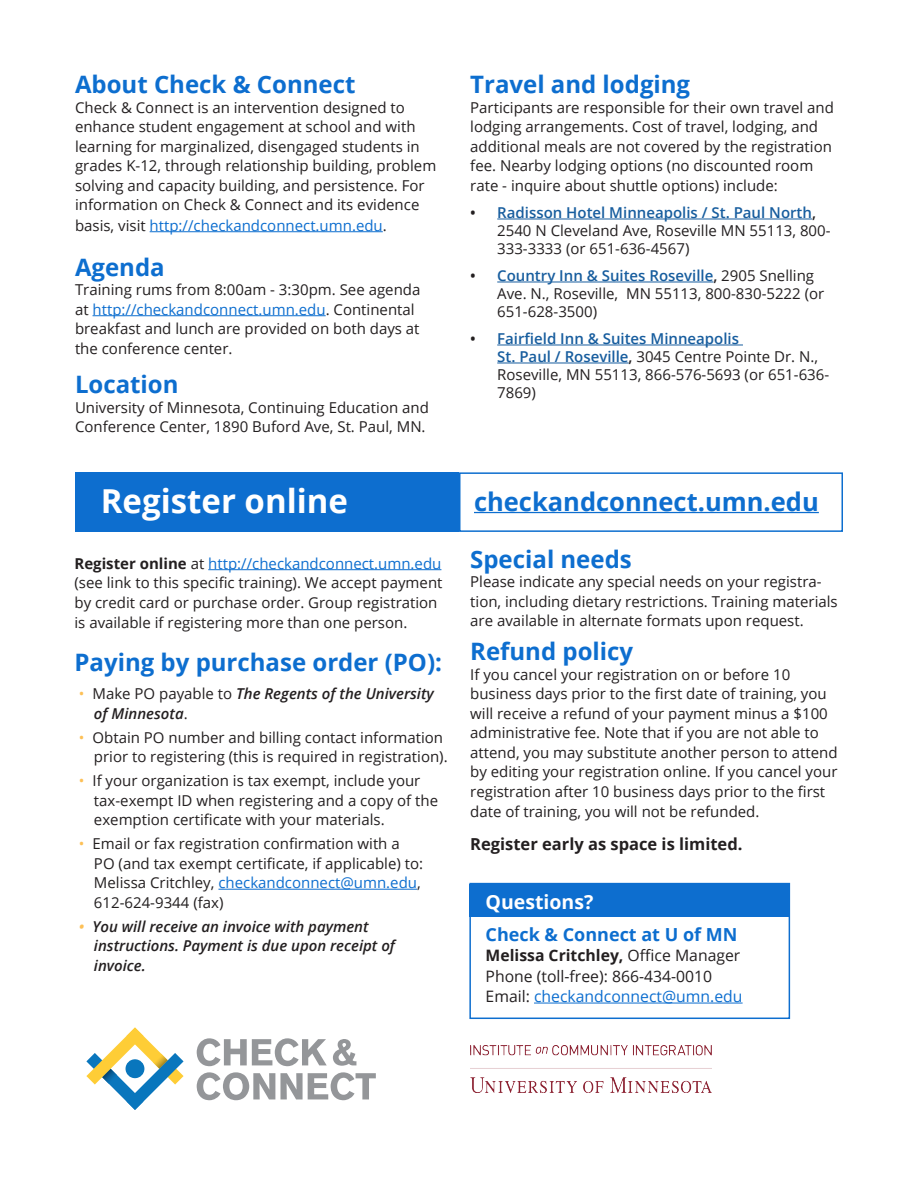
<style>
.page{position:relative;width:918px;height:1188px;background:#fff}
.page>*{position:absolute;margin:0;border:0;box-sizing:border-box;transform-origin:0 0}
.Heading_03{font:700 33px "Open Sans";color:#fff}
.Body_text{font:700 25.5px "Open Sans";color:#0d6ecf}
.Heading_03-2{font:700 24px "Open Sans";color:#0d6ecf}
.Body_text-2{font:700 19.5px "Open Sans";color:#fff}
.Body_text-3{font:700 18px "Open Sans";color:#0d6ecf}
.Body_text-4{font:700 16.5px "Open Sans";color:#231f20}
.Body_text-5{font:15.75px/20.2px "Open Sans";color:#231f20}
.Body_text-6{font:15px/19.6px "Open Sans";color:#231f20}
.Heading_03-3{font:15px/19.5px "Open Sans";color:#231f20}
.t1{font:italic 600 15px/19.5px "Open Sans";color:#231f20}
.s1{color:#0d6ecf}
.s2{font-weight:600}
.s3{font-weight:600;color:#175d9e}
.s4{font-weight:700}
.s5{font-weight:400;font-style:normal;color:#fdc056}
.s6{font-weight:400;font-style:normal}
.s7{color:#fdc056}
</style>
<div class="page">
<hr style="left:150px;top:231px;width:233px;height:1px;background:#0d6ecf">
<hr style="left:93px;top:315px;width:233px;height:1px;background:#0d6ecf">
<hr style="left:497px;top:219px;width:315px;height:1px;background:#175d9e">
<hr style="left:497px;top:282px;width:216px;height:1px;background:#175d9e">
<hr style="left:497px;top:345px;width:246px;height:1px;background:#175d9e">
<hr style="left:497px;top:363px;width:132px;height:1px;background:#175d9e">
<hr style="left:208px;top:569px;width:233px;height:1px;background:#0d6ecf">
<hr style="left:218px;top:889px;width:199px;height:1px;background:#0d6ecf">
<svg style="left:459px;top:472px;width:384px;height:60px"></svg>
<hr style="left:474px;top:512px;width:345px;height:1px;background:#0d6ecf">
<div style="left:76px;top:472px;width:383px;height:60px;background:#0d6ecf"></div>
<div style="left:469px;top:883px;width:321px;height:136px;background:#fff;border:2px solid #0d6ecf"></div>
<div style="left:469px;top:884px;width:320px;height:33px;background:#0d6ecf"></div>
<hr style="left:534px;top:1003px;width:209px;height:1px;background:#0d6ecf">
<svg style="left:197px;top:1038px;width:130px;height:28px"></svg>
<svg style="left:333px;top:1039px;width:23px;height:27px"></svg>
<svg style="left:197px;top:1072px;width:179px;height:28px"></svg>
<svg style="left:86px;top:1028px;width:98px;height:82px"></svg>
<img style="left:470px;top:1045px;width:241px;height:47px">
<p class="Heading_03-2" style="left:75px;top:68px;width:282px">About Check &amp; Connect</p>
<p class="Body_text-6" style="left:75px;top:97px;width:363px">Check &amp; Connect is an intervention designed to enhance student engagement at school and with learning for marginalized, disengaged students in grades K-12, through relationship building, problem solving and capacity building, and persistence. For information on Check &amp; Connect and its evidence basis, visit <span class="s1">http://checkandconnect.umn.edu</span>.</p>
<p class="Heading_03-2" style="left:75px;top:250px;width:91px">Agenda</p>
<p class="Body_text-6" style="left:75px;top:279px;width:347px">Training rums from 8:00am - 3:30pm. See agenda at <span class="s1">http://checkandconnect.umn.edu</span>. Continental breakfast and lunch are provided on both days at the conference center.</p>
<p class="Heading_03-2" style="left:75px;top:368px;width:105px">Location</p>
<p class="Body_text-6" style="left:75px;top:397px;width:355px">University of Minnesota, Continuing Education and<br>Conference Center, 1890 Buford Ave, St. Paul, MN.</p>
<p class="Heading_03-2" style="left:470px;top:68px;width:221px">Travel and lodging</p>
<p class="Body_text-6" style="left:470px;top:97px;width:365px">Participants are responsible for their own travel and lodging arrangements. Cost of travel, lodging, and additional meals are not covered by the registration fee. Nearby lodging options (no discounted room rate - inquire about shuttle options) include:</p>
<p class="Body_text-6" style="left:497px;top:203px;width:335px;line-height:18px;text-indent:-27px"><span class="s2">•</span> <span class="s3">Radisson Hotel Minneapolis / St. Paul North</span><span class="s2">,<br></span>2540 N Cleveland Ave, Roseville MN 55113, 800-<br>333-3333 (or 651-636-4567)</p>
<p class="Body_text-6" style="left:497px;top:266px;width:329px;line-height:18px;text-indent:-27px"><span class="s2">•</span> <span class="s3">Country Inn &amp; Suites Roseville</span><span class="s2">,</span> 2905 Snelling<br>Ave. N., Roseville, MN 55113, 800-830-5222 (or<br>651-628-3500)</p>
<p class="Body_text-6" style="left:497px;top:329px;width:334px;line-height:18px;text-indent:-27px"><span class="s2">•</span> <span class="s3">Fairfield Inn &amp; Suites Minneapolis<br>St. Paul / Roseville</span><span class="s2">,</span> 3045 Centre Pointe Dr. N., Roseville, MN 55113, 866-576-5693 (or 651-636- 7869)</p>
<p class="Heading_03" style="left:101px;top:477px;width:249px">Register online</p>
<p class="Body_text" style="left:474px;top:483px;width:346px">checkandconnect.umn.edu</p>
<p class="Body_text-6" style="left:74px;top:553px;width:370px"><span class="s4">Register online</span> at <span class="s1">http://checkandconnect.umn.edu </span>(see link to this specific training). We accept payment by credit card or purchase order. Group registration is available if registering more than one person.</p>
<p class="Heading_03-2" style="left:74px;top:645px;width:369px">Paying by purchase order (PO):</p>
<p class="t1" style="left:94px;top:684px;width:341px;text-indent:-15px"><span class="s5">•</span> <span class="s6">Make PO payable to</span> The Regents of the University of Minnesota<span class="s6">.</span></p>
<p class="Body_text-6" style="left:94px;top:727px;width:355px;text-indent:-15px"><span class="s7">•</span> Obtain PO number and billing contact information prior to registering (this is required in registration).</p>
<p class="Body_text-6" style="left:94px;top:770px;width:346px;text-indent:-15px"><span class="s7">•</span> If your organization is tax exempt, include your tax-exempt ID when registering and a copy of the exemption certificate with your materials.</p>
<p class="Body_text-6" style="left:94px;top:833px;width:331px;text-indent:-15px"><span class="s7">•</span> Email or fax registration confirmation with a PO (and tax exempt certificate, if applicable) to:<br>Melissa Critchley, <span class="s1">checkandconnect@umn.edu</span>, 612-624-9344 (fax)</p>
<p class="t1" style="left:94px;top:916px;width:303px;text-indent:-15px"><span class="s7">•</span> You will receive an invoice with payment instructions. Payment is due upon receipt of invoice.</p>
<p class="Heading_03-2" style="left:470px;top:542px;width:163px">Special needs</p>
<p class="Heading_03-3" style="left:470px;top:572px;width:369px">Please indicate any special needs on your registra&shy;tion, including dietary restrictions. Training materials are available in alternate formats upon request.</p>
<p class="Heading_03-2" style="left:470px;top:635px;width:164px">Refund policy</p>
<p class="Body_text-6" style="left:470px;top:664px;width:369px">If you cancel your registration on or before 10 business days prior to the first date of training, you will receive a refund of your payment minus a $100 administrative fee. Note that if you are not able to attend, you may substitute another person to attend by editing your registration online. If you cancel your registration after 10 business days prior to the first date of training, you will not be refunded.</p>
<p class="Body_text-4" style="left:470px;top:832px;width:274px">Register early as space is limited.</p>
<p class="Body_text-2" style="left:486px;top:888px;width:109px">Questions?</p>
<p class="Body_text-3" style="left:486px;top:922px;width:253px">Check &amp; Connect at U of MN</p>
<p class="Body_text-5" style="left:486px;top:945px;width:259px"><span class="s4">Melissa Critchley,</span> Office Manager<br>Phone (toll-free): 866-434-0010<br>Email: <span class="s1">checkandconnect@umn.edu</span></p>
</div>
